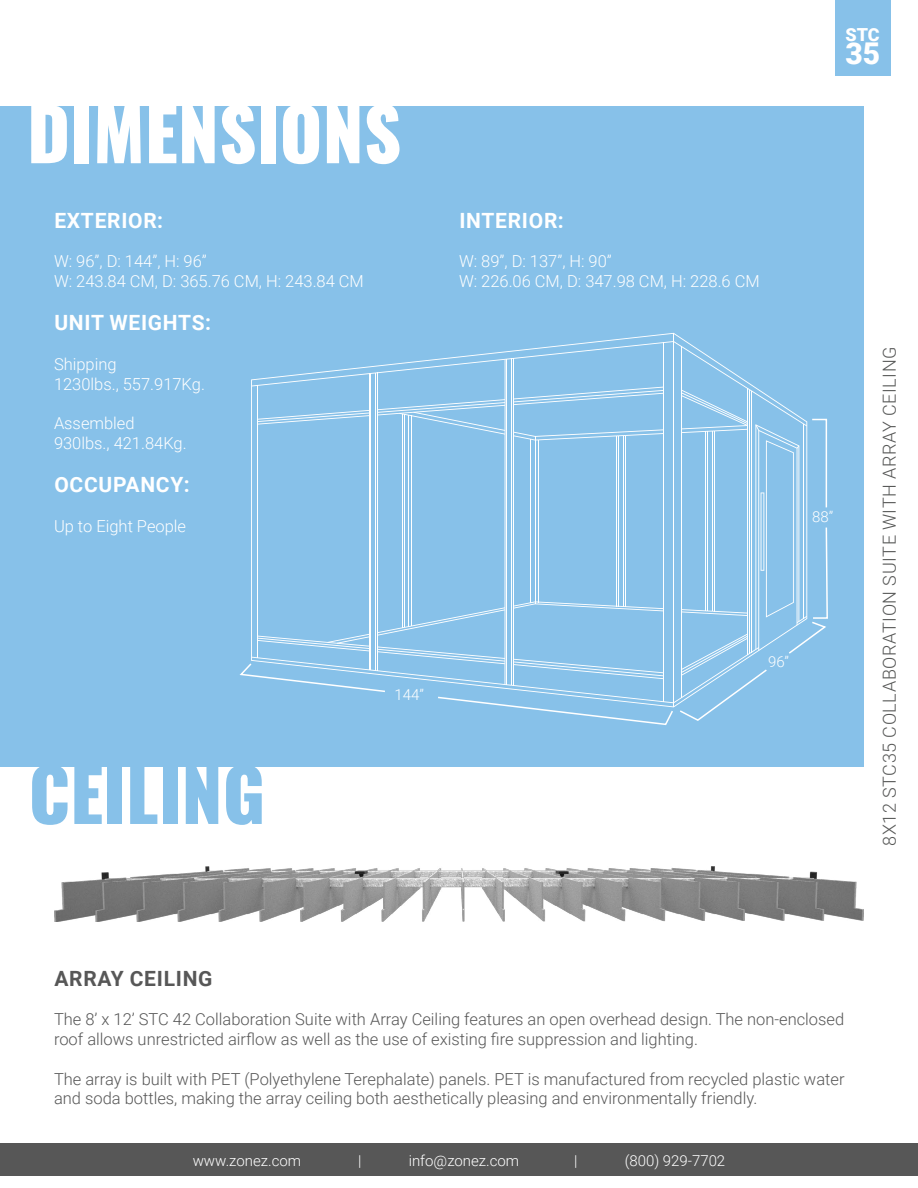
<style>
.page{position:relative;width:918px;height:1188px;background:#fff}
.page>*{position:absolute;margin:0;border:0;box-sizing:border-box;transform-origin:0 0}
.t1{font:800 72px "Oswald";color:#fff}
.t2{font:800 72px "Oswald";color:#87c1e9}
.t3{font:900 30px "Roboto";color:#fff}
.t4{font:700 21px "Roboto";letter-spacing:.035em;color:#fff}
.t5{font:700 21px "Roboto";letter-spacing:.035em;color:#575757}
.t6{font:300 18px "Roboto";letter-spacing:.035em;color:#575857}
.t7{font:900 18px "Roboto";color:#fff}
.t8{font:300 16.5px/19.8px "Roboto";color:#575757}
.t9{font:300 16.5px/19.8px "Roboto";color:#fff}
.t10{font:300 15px "Roboto";color:#fff}
</style>
<div class="page">
<div style="left:0;top:106px;width:864px;height:661px;background:#87c1e9"></div>
<div style="left:0;top:1144px;width:918px;height:32px;background:#575757"></div>
<div style="left:835px;top:0;width:55px;height:75px;background:#87c1e9"></div>
<svg style="left:252px;top:341px;width:503px;height:46px"></svg>
<hr style="left:673px;top:333px;width:1px;height:374px;background:#fff">
<hr style="left:663px;top:343px;width:1px;height:359px;background:#fff">
<hr style="left:681px;top:346px;width:1px;height:352px;background:#fff">
<hr style="left:257px;top:385px;width:1px;height:273px;background:#fff">
<hr style="left:369px;top:374px;width:1px;height:296px;background:#fff">
<hr style="left:377px;top:373px;width:1px;height:298px;background:#fff">
<hr style="left:375px;top:373px;width:1px;height:298px;background:#fff">
<hr style="left:370px;top:373px;width:1px;height:297px;background:#fff">
<hr style="left:505px;top:359px;width:1px;height:326px;background:#fff">
<hr style="left:506px;top:359px;width:1px;height:326px;background:#fff">
<hr style="left:511px;top:359px;width:1px;height:326px;background:#fff">
<hr style="left:513px;top:358px;width:1px;height:327px;background:#fff">
<svg style="left:239px;top:387px;width:589px;height:338px"></svg>
<img style="left:54px;top:866px;width:810px;height:56px">
<h1 class="t1" style="left:27px;top:96px;width:376px">DIMENSIONS</h1>
<p class="t4" style="left:54px;top:206px;width:110px">EXTERIOR:</p>
<p class="t9" style="left:54px;top:251px;width:311px">W: 96”, D: 144”, H: 96”<br>W: 243.84 CM, D: 365.76 CM, H: 243.84 CM</p>
<p class="t4" style="left:54px;top:308px;width:158px">UNIT WEIGHTS:</p>
<p class="t9" style="left:54px;top:354px;width:152px">Shipping<br>1230lbs., 557.917Kg.</p>
<p class="t9" style="left:54px;top:413px;width:134px">Assembled<br>930lbs., 421.84Kg.</p>
<p class="t4" style="left:54px;top:470px;width:137px">OCCUPANCY:</p>
<p class="t9" style="left:54px;top:516px;width:134px">Up to Eight People</p>
<h1 class="t2" style="left:29px;top:757px;width:238px">CEILING</h1>
<p class="t10" style="left:395px;top:685px;width:31px">144”</p>
<p class="t7" style="left:845px;top:22px;width:36px">STC</p>
<h2 class="t3" style="left:845px;top:32px;width:36px">35</h2>
<p class="t4" style="left:459px;top:206px;width:106px">INTERIOR:</p>
<p class="t9" style="left:459px;top:251px;width:302px">W: 89”, D: 137”, H: 90”<br>W: 226.06 CM, D: 347.98 CM, H: 228.6 CM</p>
<p class="t10" style="left:812px;top:507px;width:23px">88”</p>
<p class="t10" style="left:768px;top:651px;width:23px">96”</p>
<p class="t6" style="left:877px;top:846px;width:501px;rotate:-90deg">8X12 STC35 COLLABORATION SUITE WITH ARRAY CEILING</p>
<p class="t5" style="left:54px;top:963px;width:160px">ARRAY CEILING</p>
<p class="t8" style="left:54px;top:1009px;width:792px">The 8’ x 12’ STC 42 Collaboration Suite with Array Ceiling features an open overhead design. The non-enclosed roof allows unrestricted airflow as well as the use of existing fire suppression and lighting.</p>
<p class="t8" style="left:54px;top:1068px;width:792px">The array is built with PET (Polyethylene Terephalate) panels. PET is manufactured from recycled plastic water and soda bottles, making the array ceiling both aesthetically pleasing and environmentally friendly.</p>
<p class="t10" style="left:193px;top:1150px;width:110px">www.zonez.com</p>
<p class="t10" style="left:358px;top:1150px;width:5px">|</p>
<p class="t10" style="left:409px;top:1150px;width:112px">info@zonez.com</p>
<p class="t10" style="left:574px;top:1150px;width:5px">|</p>
<p class="t10" style="left:625px;top:1150px;width:102px">(800) 929-7702</p>
</div>
